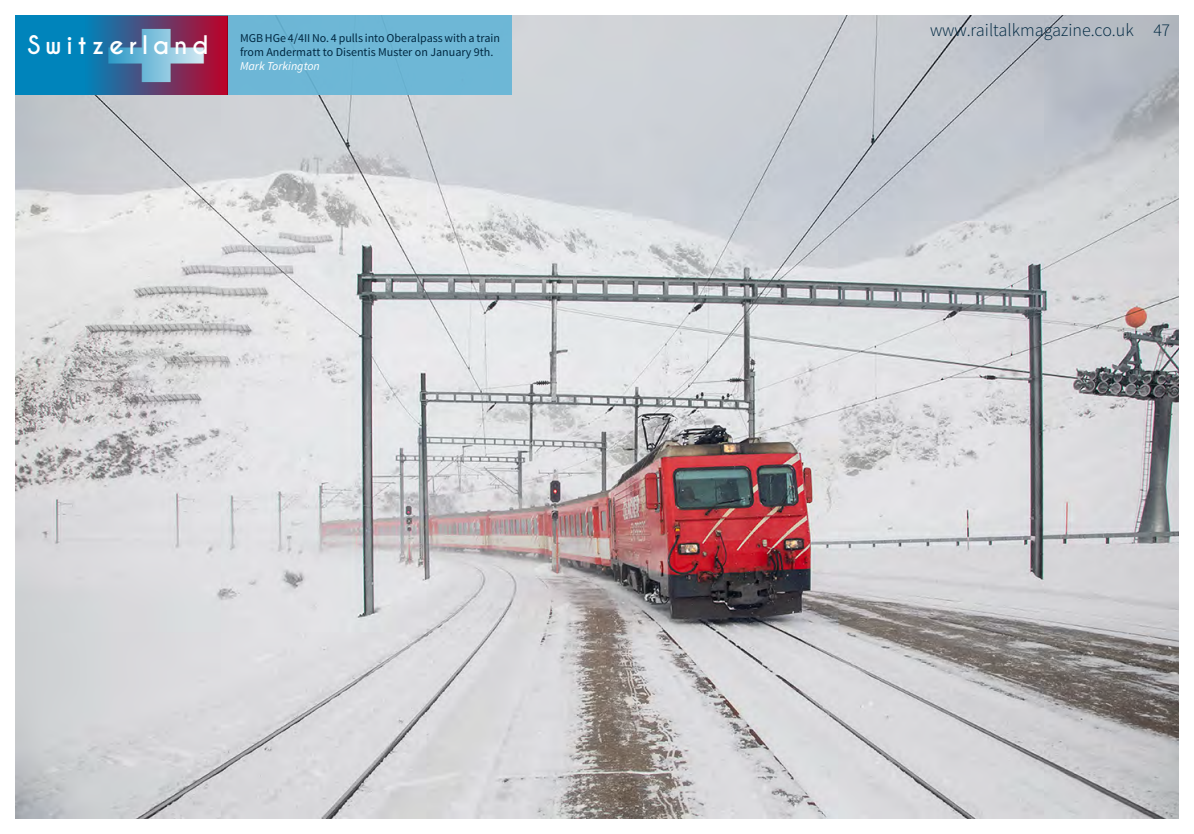
<style>
.page{position:relative;width:1194px;height:834px;background:#fff}
.page>*{position:absolute;margin:0;border:0;box-sizing:border-box;transform-origin:0 0}
.t1{font:700 24px "Caviar Dreams";letter-spacing:.2em;color:#fff}
.t2{font:300 18px "Source Sans Pro";color:#002841}
.t3{font:12px/14.4px "Source Sans Pro";color:#002841}
.t4{font:italic 12px "Source Sans Pro";color:#fff}
</style>
<div class="page">
<img style="left:15px;top:15px;width:1164px;height:804px">
<div style="left:228px;top:15px;width:284px;height:80px;background:#6eb7d6"></div>
<div style="left:15px;top:15px;width:213px;height:80px;background:#0084bb"></div>
<img style="left:93px;top:15px;width:134px;height:80px">
<h1 class="t1" style="left:28px;top:30px;width:183px">Switzerland</h1>
<p class="t3" style="left:240px;top:31px;width:262px">MGB HGe 4/4II No. 4 pulls into Oberalpass with a train from Andermatt to Disentis Muster on January 9th.</p>
<p class="t4" style="left:240px;top:59px;width:81px">Mark Torkington</p>
<h2 class="t2" style="left:930px;top:19px;width:242px">www.railtalkmagazine.co.uk 47</h2>
</div>
